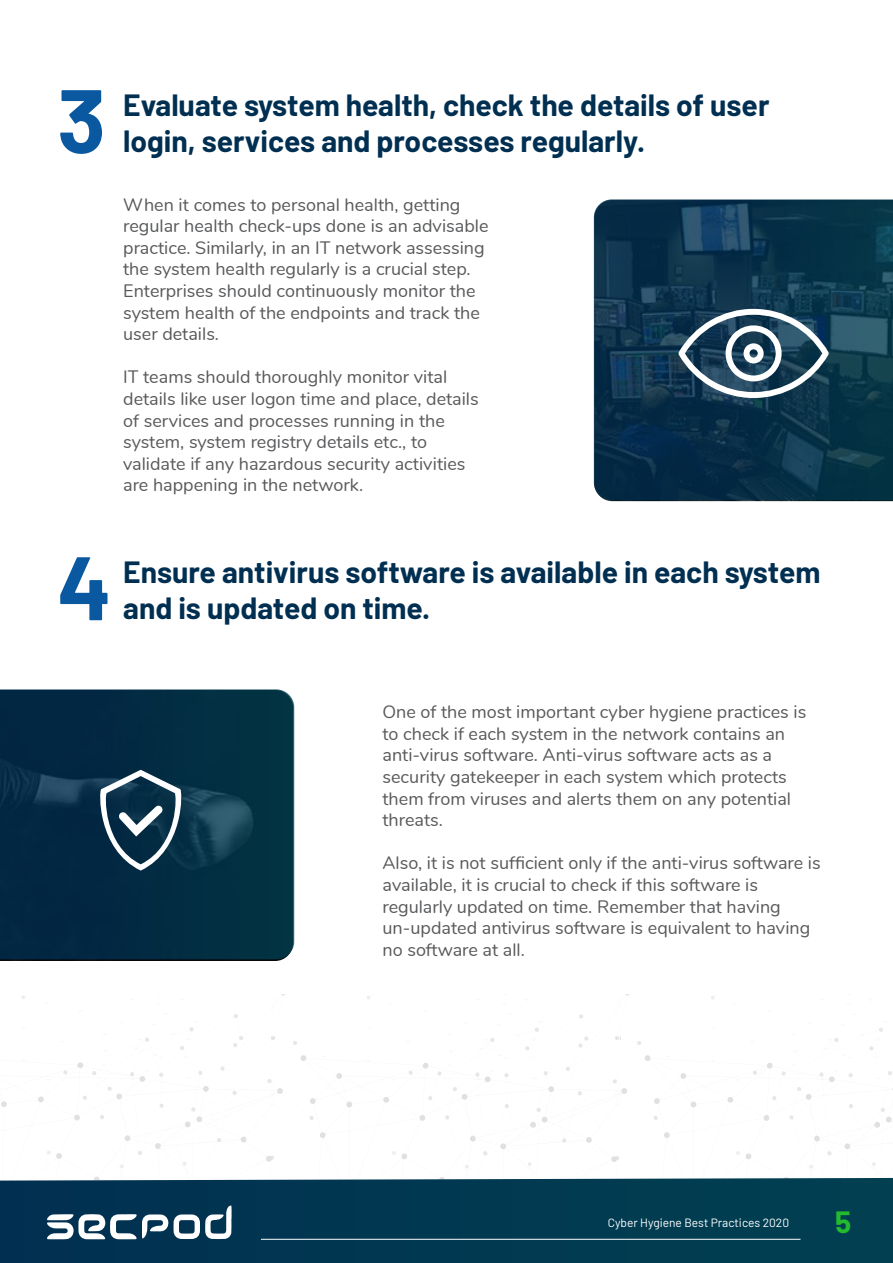
<style>
.page{position:relative;width:893px;height:1263px;background:#fff}
.page>*{position:absolute;margin:0;border:0;box-sizing:border-box;transform-origin:0 0}
.t1{font:700 90px "Barlow";color:#0a58a0}
.t2{font:700 30px "Barlow";color:#012f51}
.t3{font:700 30px "Barlow";color:#23bb2d}
.t4{font:18px/21.6px "Nunito";color:#58595b}
.t5{font:12px "Barlow";color:#fff}
</style>
<div class="page">
<svg style="left:0;top:1181px;width:893px;height:82px;background:#013851"></svg>
<svg style="left:47px;top:1205px;width:185px;height:34px"></svg>
<hr style="left:261px;top:1239px;width:539px;height:1px;background:#fff">
<svg style="left:594px;top:199px;width:299px;height:302px;background:#0c354c"></svg>
<svg style="left:0;top:689px;width:294px;height:270px;background:#052e45"></svg>
<svg style="left:678px;top:309px;width:151px;height:89px"></svg>
<svg style="left:97px;top:770px;width:88px;height:100px"></svg>
<svg style="left:0;top:994px;width:893px;height:187px"></svg>
<h1 class="t1" style="left:57px;top:54px;width:50px">3</h1>
<h2 class="t2" style="left:123px;top:83px;width:648px">Evaluate system health, check the details of user</h2>
<h2 class="t2" style="left:123px;top:119px;width:523px">login, services and processes regularly.</h2>
<p class="t4" style="left:123px;top:192px;width:367px">When it comes to personal health, getting regular health check-ups done is an advisable practice. Similarly, in an IT network assessing the system health regularly is a crucial step.<br>Enterprises should continuously monitor the system health of the endpoints and track the user details.</p>
<p class="t4" style="left:123px;top:365px;width:357px">IT teams should thoroughly monitor vital details like user logon time and place, details of services and processes running in the system, system registry details etc., to validate if any hazardous security activities are happening in the network.</p>
<h1 class="t1" style="left:57px;top:521px;width:56px">4</h1>
<h2 class="t2" style="left:123px;top:550px;width:699px">Ensure antivirus software is available in each system</h2>
<h2 class="t2" style="left:123px;top:586px;width:309px">and is updated on time.</h2>
<p class="t4" style="left:382px;top:700px;width:425px">One of the most important cyber hygiene practices is to check if each system in the network contains an anti-virus software. Anti-virus software acts as a security gatekeeper in each system which protects them from viruses and alerts them on any potential threats.</p>
<p class="t4" style="left:382px;top:851px;width:440px">Also, it is not sufficient only if the anti-virus software is available, it is crucial to check if this software is regularly updated on time. Remember that having un-updated antivirus software is equivalent to having no software at all.</p>
<p class="t5" style="left:608px;top:1214px;width:183px">Cyber Hygiene Best Practices 2020</p>
<h2 class="t3" style="left:835px;top:1199px;width:18px">5</h2>
</div>
